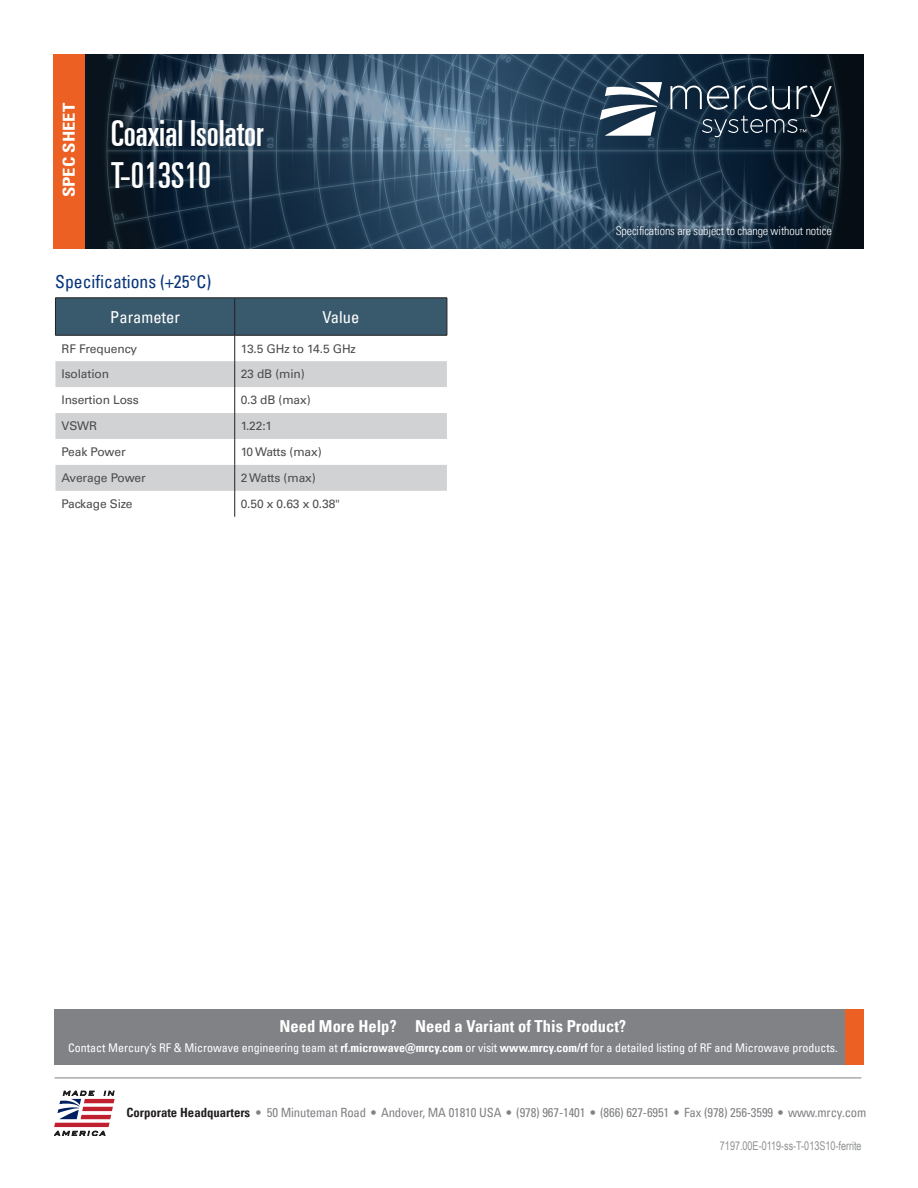
<style>
.page{position:relative;width:918px;height:1188px;background:#fff}
.page>*{position:absolute;margin:0;border:0;box-sizing:border-box;transform-origin:0 0}
.t1{font:36px/42px "Univers LT Pro Ult Cond";color:#fff}
.t2{font:condensed 18px "Univers LT Pro";color:#08347b}
.t3{font:700 condensed 16.5px "Univers LT Pro";color:#fff}
.t4{font:condensed 16.5px "Univers LT Pro";color:#fff}
.t5{font:700 condensed 16.5px "Univers LT Pro";color:#fff;scale:1.13 1}
.t6{font:condensed 12.75px "Univers LT Pro";letter-spacing:-.01em;color:#808285}
.t7{font:12px "Univers LT Pro 55 Roman";letter-spacing:-.01em;color:#4b4c4d}
.t8{font:condensed 12px "Univers LT Pro";color:#fff}
.t9{font:300 condensed 12px "Univers LT Pro";letter-spacing:-.01em;color:#fff}
.t10{font:12px "Arial Narrow";color:#8e9091;scale:.92 1}
.s1{font-weight:700}
.s2{font-weight:700;color:#231f20}
</style>
<div class="page">
<img style="left:85px;top:54px;width:779px;height:194px">
<div style="left:53px;top:54px;width:32px;height:194px;background:#ec6123"></div>
<svg style="left:600px;top:82px;width:62px;height:54px"></svg>
<svg style="left:670px;top:86px;width:162px;height:51px;background:#2c3d4d"></svg>
<hr style="left:55px;top:1078px;width:806px;height:1px;background:#808285">
<svg style="left:54px;top:1091px;width:61px;height:45px"></svg>
<div style="left:55px;top:1010px;width:790px;height:55px;background:#808285"></div>
<div style="left:845px;top:1010px;width:19px;height:55px;background:#ec6123"></div>
<svg style="left:55px;top:299px;width:392px;height:218px"></svg>
<hr style="left:55px;top:298px;width:180px;height:1px;background:#231f20">
<hr style="left:55px;top:298px;width:1px;height:37px;background:#231f20">
<hr style="left:55px;top:335px;width:180px;height:1px;background:#231f20">
<hr style="left:235px;top:298px;width:212px;height:1px;background:#231f20">
<hr style="left:234px;top:298px;width:1px;height:37px;background:#231f20">
<hr style="left:235px;top:335px;width:212px;height:1px;background:#231f20">
<hr style="left:447px;top:298px;width:1px;height:37px;background:#231f20">
<h3 class="t5" style="left:59px;top:197px;width:85px;rotate:-90deg">SPEC SHEET</h3>
<h1 class="t1" style="left:111px;top:110px;width:154px">Coaxial Isolator<br>T-013S10</h1>
<h2 class="t2" style="left:55px;top:271px;width:158px">Specifications (+25°C)</h2>
<h3 class="t4" style="left:110px;top:306px;width:71px">Parameter</h3>
<h3 class="t4" style="left:322px;top:306px;width:38px">Value</h3>
<p class="t7" style="left:61px;top:340px;width:77px">RF Frequency</p>
<p class="t7" style="left:241px;top:340px;width:117px">13.5 GHz to 14.5 GHz</p>
<p class="t7" style="left:61px;top:366px;width:49px">Isolation</p>
<p class="t7" style="left:241px;top:366px;width:66px">23 dB (min)</p>
<p class="t7" style="left:61px;top:392px;width:79px">Insertion Loss</p>
<p class="t7" style="left:241px;top:392px;width:72px">0.3 dB (max)</p>
<p class="t7" style="left:61px;top:418px;width:37px">VSWR</p>
<p class="t7" style="left:241px;top:418px;width:33px">1.22:1</p>
<p class="t7" style="left:61px;top:444px;width:66px">Peak Power</p>
<p class="t7" style="left:241px;top:444px;width:82px">10 Watts (max)</p>
<p class="t7" style="left:61px;top:470px;width:86px">Average Power</p>
<p class="t7" style="left:241px;top:470px;width:77px">2 Watts (max)</p>
<p class="t7" style="left:61px;top:496px;width:73px">Package Size</p>
<p class="t7" style="left:241px;top:496px;width:101px">0.50 x 0.63 x 0.38"</p>
<p class="t9" style="left:616px;top:223px;width:217px">Specifications are subject to change without notice</p>
<h3 class="t3" style="left:280px;top:1016px;width:348px">Need More Help? Need a Variant of This Product?</h3>
<p class="t8" style="left:68px;top:1040px;width:771px">Contact Mercury’s RF &amp; Microwave engineering team at <span class="s1">rf.microwave@mrcy.com</span> or visit <span class="s1">www.mrcy.com/rf</span> for a detailed listing of RF and Microwave products.</p>
<p class="t6" style="left:126px;top:1104px;width:742px"><span class="s2">Corporate Headquarters</span> <span class="s1">•</span> 50 Minuteman Road • Andover, MA 01810 USA • (978) 967-1401 • (866) 627-6951 • Fax (978) 256-3599 • www.mrcy.com</p>
<p class="t10" style="left:720px;top:1137px;width:156px">7197.00E-0119-ss-T-013S10-ferrite</p>
</div>
